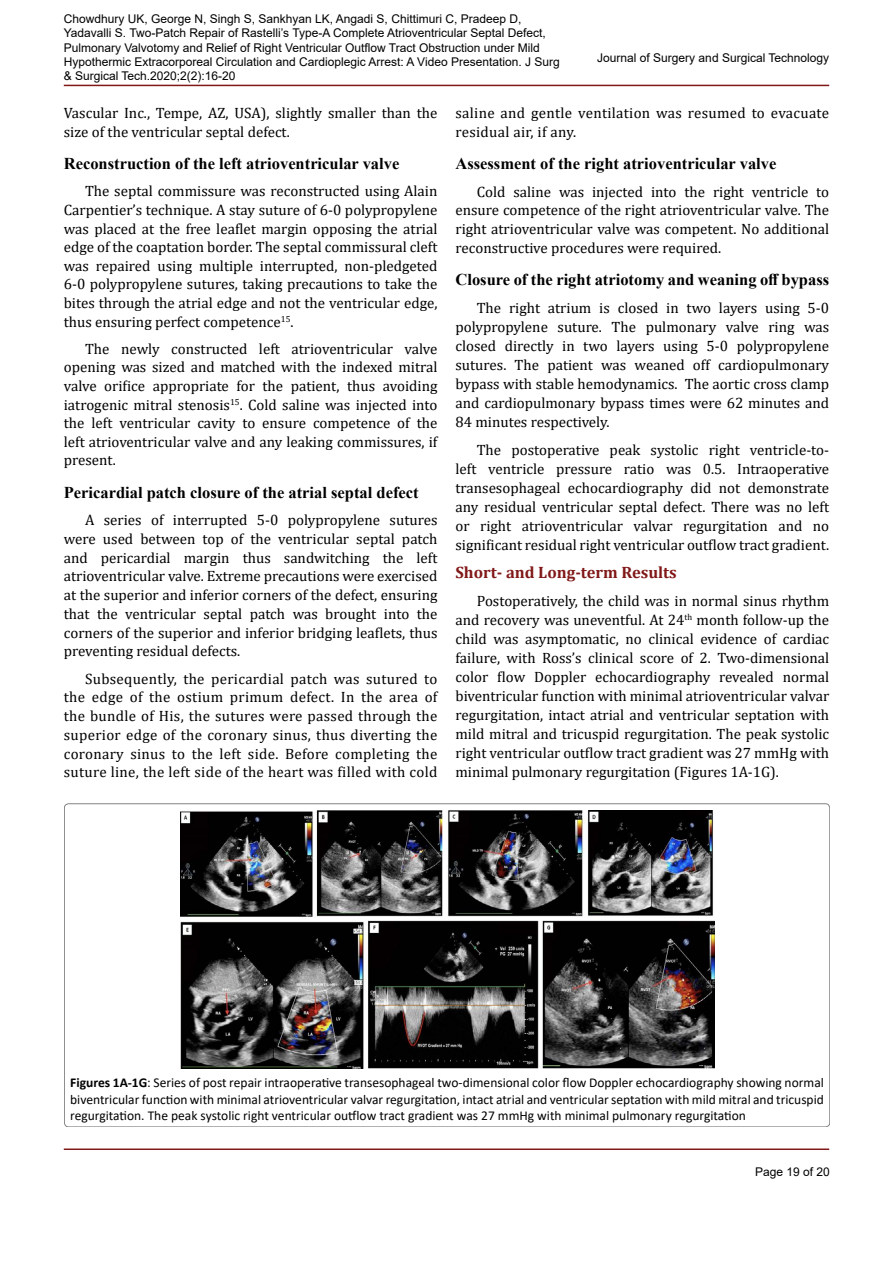
<style>
.page{position:relative;width:893px;height:1263px;background:#fff}
.page>*{position:absolute;margin:0;border:0;box-sizing:border-box;transform-origin:0 0}
.t1{font:700 16.5px "Times New Roman";color:#000}
.t2{font:700 16.5px "Cambria";color:#811818}
.t3{font:15px/19px "Cambria";color:#000;text-align:justify}
.t4{font:15px/18.8px "Cambria";letter-spacing:.02em;color:#000}
.t5{font:13.5px/16.2px "Calibri";color:#000;text-align:justify}
.t6{font:12px/14.4px "Arial";color:#000}
.s1{font-weight:700}
</style>
<div class="page">
<hr style="left:64px;top:1148px;width:765px;height:2px;background:#811818">
<hr style="left:64px;top:85px;width:765px;height:1px;background:#811818">
<img style="left:180px;top:811px;width:534px;height:258px">
<p class="t6" style="left:64px;top:11px;width:498px">Chowdhury UK, George N, Singh S, Sankhyan LK, Angadi S, Chittimuri C, Pradeep D, Yadavalli S. Two-Patch Repair of Rastelli’s Type-A Complete Atrioventricular Septal Defect, Pulmonary Valvotomy and Relief of Right Ventricular Outflow Tract Obstruction under Mild Hypothermic Extracorporeal Circulation and Cardioplegic Arrest: A Video Presentation. J Surg &amp; Surgical Tech.2020;2(2):16-20</p>
<p class="t6" style="left:597px;top:51px;width:233px">Journal of Surgery and Surgical Technology</p>
<p class="t3" style="left:64px;top:103px;width:375px">Vascular Inc., Tempe, AZ, USA), slightly smaller than the size of the ventricular septal defect.</p>
<p class="t1" style="left:64px;top:152px;width:337px">Reconstruction of the left atrioventricular valve</p>
<p class="t3" style="left:64px;top:182px;width:375px;line-height:18.6px;text-indent:21px">The septal commissure was reconstructed using Alain Carpentier’s technique. A stay suture of 6-0 polypropylene was placed at the free leaflet margin opposing the atrial edge of the coaptation border. The septal commissural cleft was repaired using multiple interrupted, non-pledgeted 6-0 polypropylene sutures, taking precautions to take the bites through the atrial edge and not the ventricular edge, thus ensuring perfect competence<sup>15</sup>.</p>
<p class="t3" style="left:64px;top:339px;width:375px;line-height:18.6px;text-indent:21px">The newly constructed left atrioventricular valve opening was sized and matched with the indexed mitral valve orifice appropriate for the patient, thus avoiding iatrogenic mitral stenosis<sup>15</sup>. Cold saline was injected into the left ventricular cavity to ensure competence of the left atrioventricular valve and any leaking commissures, if present.</p>
<p class="t1" style="left:64px;top:480px;width:356px">Pericardial patch closure of the atrial septal defect</p>
<p class="t3" style="left:64px;top:511px;width:375px;text-indent:21px">A series of interrupted 5-0 polypropylene sutures were used between top of the ventricular septal patch and pericardial margin thus sandwitching the left atrioventricular valve. Extreme precautions were exercised at the superior and inferior corners of the defect, ensuring that the ventricular septal patch was brought into the corners of the superior and inferior bridging leaflets, thus preventing residual defects.</p>
<p class="t3" style="left:64px;top:669px;width:375px;text-indent:21px">Subsequently, the pericardial patch was sutured to the edge of the ostium primum defect. In the area of the bundle of His, the sutures were passed through the superior edge of the coronary sinus, thus diverting the coronary sinus to the left side. Before completing the suture line, the left side of the heart was filled with cold</p>
<p class="t4" style="left:455px;top:103px;width:375px">saline and gentle ventilation was resumed to evacuate residual air, if any.</p>
<p class="t1" style="left:455px;top:152px;width:322px">Assessment of the right atrioventricular valve</p>
<p class="t3" style="left:455px;top:182px;width:375px;text-indent:21px">Cold saline was injected into the right ventricle to ensure competence of the right atrioventricular valve. The right atrioventricular valve was competent. No additional reconstructive procedures were required.</p>
<p class="t1" style="left:455px;top:268px;width:375px">Closure of the right atriotomy and weaning off bypass</p>
<p class="t3" style="left:455px;top:298px;width:375px;text-indent:21px">The right atrium is closed in two layers using 5-0 polypropylene suture. The pulmonary valve ring was closed directly in two layers using 5-0 polypropylene sutures. The patient was weaned off cardiopulmonary bypass with stable hemodynamics. The aortic cross clamp and cardiopulmonary bypass times were 62 minutes and 84 minutes respectively.</p>
<p class="t3" style="left:455px;top:440px;width:375px;text-indent:21px">The postoperative peak systolic right ventricle-to&shy;left ventricle pressure ratio was 0.5. Intraoperative transesophageal echocardiography did not demonstrate any residual ventricular septal defect. There was no left or right atrioventricular valvar regurgitation and no significant residual right ventricular outflow tract gradient.</p>
<p class="t2" style="left:455px;top:561px;width:223px">Short- and Long-term Results</p>
<p class="t3" style="left:455px;top:591px;width:375px;text-indent:21px">Postoperatively, the child was in normal sinus rhythm and recovery was uneventful. At 24<sup>th</sup> month follow-up the child was asymptomatic, no clinical evidence of cardiac failure, with Ross’s clinical score of 2. Two-dimensional color flow Doppler echocardiography revealed normal biventricular function with minimal atrioventricular valvar regurgitation, intact atrial and ventricular septation with mild mitral and tricuspid regurgitation. The peak systolic right ventricular outflow tract gradient was 27 mmHg with minimal pulmonary regurgitation (Figures 1A-1G).</p>
<p class="t5" style="left:70px;top:1074px;width:755px"><span class="s1">Figures 1A-1G</span>: Series of post repair intraoperative transesophageal two-dimensional color flow Doppler echocardiography showing normal biventricular function with minimal atrioventricular valvar regurgitation, intact atrial and ventricular septation with mild mitral and tricuspid regurgitation. The peak systolic right ventricular outflow tract gradient was 27 mmHg with minimal pulmonary regurgitation</p>
<p class="t6" style="left:755px;top:1165px;width:76px">Page 19 of 20</p>
</div>
